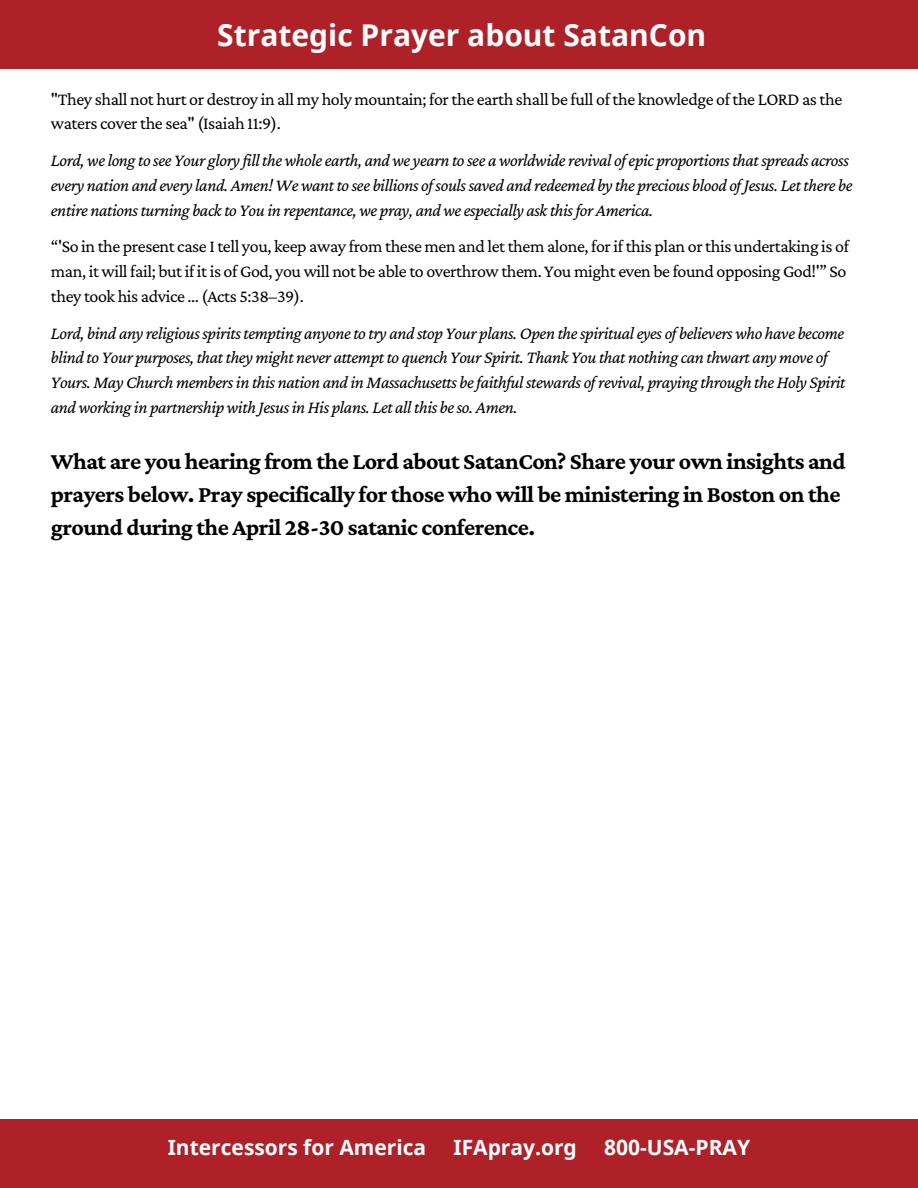
<style>
.page{position:relative;width:918px;height:1188px;background:#fff}
.page>*{position:absolute;margin:0;border:0;box-sizing:border-box;transform-origin:0 0}
.t1{font:700 30px "Noto Sans";color:#fff}
.t2{font:700 24px/33px "Crimson Pro";letter-spacing:-.025em;color:#000}
.t3{font:700 21px "Noto Sans";color:#fff}
.t4{font:italic 18px/24.8px "Crimson Pro";letter-spacing:-.02em;color:#000}
.t5{font:18px/24.8px "Crimson Pro";letter-spacing:-.025em;color:#000}
</style>
<div class="page">
<div style="left:0;top:0;width:918px;height:69px;background:#af2129"></div>
<div style="left:0;top:1119px;width:918px;height:69px;background:#af2129"></div>
<h1 class="t1" style="left:217px;top:14px;width:491px">Strategic Prayer about SatanCon</h1>
<p class="t5" style="left:51px;top:86px;width:793px">"They shall not hurt or destroy in all my holy mountain; for the earth shall be full of the knowledge of the LORD as the waters cover the sea" (Isaiah 11:9).</p>
<p class="t4" style="left:51px;top:148px;width:803px">Lord, we long to see Your glory fill the whole earth, and we yearn to see a worldwide revival ofepic proportions that spreads across every nation and every land. Amen! We want to see billions ofsouls saved and redeemed by the precious blood ofJesus. Let there be entire nations turning back to You in repentance, we pray, and we especially ask thisfor America.</p>
<p class="t5" style="left:51px;top:234px;width:800px">“'So in the present case I tell you, keep away from these men and let them alone, for if this plan or this undertaking is of man, it will fail; but if it is of God, you will not be able to overthrow them. You might even be found opposing God!'” So they took his advice … (Acts 5:38–39).</p>
<p class="t4" style="left:51px;top:320px;width:796px">Lord, bind any religious spirits tempting anyone to try and stop Your plans. Open the spiritual eyes of believers who have become blind to Your purposes, that they might never attempt to quench Your Spirit. Thank You that nothing can thwart any move of Yours. May Church members in this nation and in Massachusetts befaithful stewards ofrevival, praying through the Holy Spirit and working in partnership with Jesus in His plans. Let all this be so. Amen.</p>
<h2 class="t2" style="left:51px;top:445px;width:796px">What are you hearing from the Lord about SatanCon? Share your own insights and prayers below. Pray specifically for those who will be ministering in Boston on the ground during the April 28-30 satanic conference.</h2>
<p class="t3" style="left:168px;top:1133px;width:260px">Intercessors for America</p>
<p class="t3" style="left:454px;top:1133px;width:125px">IFApray.org</p>
<p class="t3" style="left:604px;top:1133px;width:148px">800-USA-PRAY</p>
</div>
